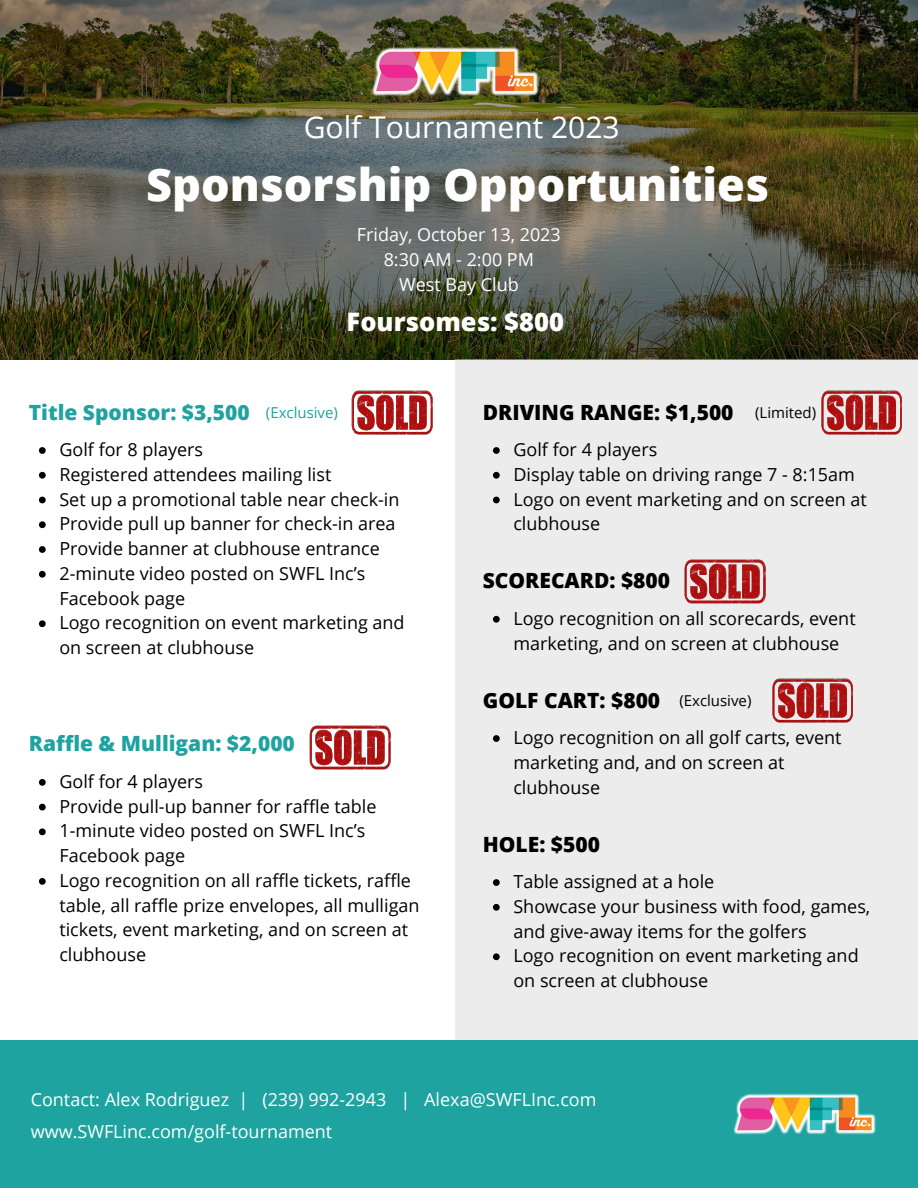
<style>
.page{position:relative;width:918px;height:1188px;background:#fff}
.page>*{position:absolute;margin:0;border:0;box-sizing:border-box;transform-origin:0 0}
.t1{font:800 45px "Open Sans";color:#fff}
.t2{font:30px "Open Sans";color:#fff}
.t3{font:800 25.5px "Open Sans";color:#fff}
.t4{font:800 21px "Open Sans";color:#000}
.t5{font:800 21px "Open Sans";color:#1ea3a1}
.t6{font:18px/24.8px "Open Sans";color:#000}
.t7{font:18px "Open Sans";color:#fff}
.t8{font:15px "Open Sans";color:#000}
.t9{font:15px "Open Sans";color:#1ea3a1}
</style>
<div class="page">
<img style="left:0;top:0;width:918px;height:360px">
<div style="left:455px;top:360px;width:463px;height:754px;background:#ececec"></div>
<div style="left:0;top:1040px;width:918px;height:148px;background:#1ea3a1"></div>
<img style="left:733px;top:1093px;width:143px;height:42px">
<img style="left:371px;top:46px;width:169px;height:52px">
<img style="left:684px;top:559px;width:82px;height:45px">
<svg style="left:685px;top:560px;width:80px;height:43px"></svg>
<svg style="left:493px;top:447px;width:7px;height:7px"></svg>
<svg style="left:493px;top:472px;width:7px;height:7px"></svg>
<svg style="left:493px;top:497px;width:7px;height:6px"></svg>
<svg style="left:39px;top:447px;width:7px;height:7px"></svg>
<svg style="left:39px;top:472px;width:7px;height:7px"></svg>
<svg style="left:39px;top:497px;width:7px;height:6px"></svg>
<svg style="left:39px;top:521px;width:7px;height:7px"></svg>
<svg style="left:39px;top:546px;width:7px;height:7px"></svg>
<svg style="left:39px;top:571px;width:7px;height:7px"></svg>
<svg style="left:39px;top:620px;width:7px;height:7px"></svg>
<svg style="left:39px;top:779px;width:7px;height:7px"></svg>
<svg style="left:39px;top:804px;width:7px;height:6px"></svg>
<svg style="left:39px;top:828px;width:7px;height:7px"></svg>
<svg style="left:39px;top:878px;width:7px;height:7px"></svg>
<svg style="left:493px;top:616px;width:7px;height:7px"></svg>
<svg style="left:493px;top:735px;width:7px;height:7px"></svg>
<svg style="left:493px;top:879px;width:7px;height:7px"></svg>
<svg style="left:493px;top:904px;width:7px;height:7px"></svg>
<svg style="left:493px;top:953px;width:7px;height:7px"></svg>
<img style="left:309px;top:725px;width:82px;height:45px">
<svg style="left:310px;top:726px;width:80px;height:43px"></svg>
<img style="left:351px;top:390px;width:82px;height:45px">
<svg style="left:352px;top:391px;width:80px;height:43px"></svg>
<img style="left:772px;top:678px;width:76px;height:45px">
<svg style="left:773px;top:679px;width:80px;height:43px"></svg>
<img style="left:821px;top:390px;width:76px;height:45px">
<svg style="left:822px;top:391px;width:80px;height:43px"></svg>
<p class="t2" style="left:304px;top:106px;width:317px">Golf Tournament 2023</p>
<p class="t1" style="left:146px;top:153px;width:624px">Sponsorship Opportunities</p>
<p class="t7" style="left:357px;top:222px;width:205px">Friday, October 13, 2023</p>
<p class="t7" style="left:384px;top:247px;width:152px">8:30 AM - 2:00 PM</p>
<p class="t7" style="left:399px;top:271px;width:121px">West Bay Club</p>
<p class="t3" style="left:347px;top:304px;width:219px">Foursomes: $800</p>
<p class="t5" style="left:29px;top:397px;width:223px">Title Sponsor: $3,500</p>
<p class="t9" style="left:266px;top:402px;width:74px">(Exclusive)</p>
<p class="t6" style="left:59px;top:437px;width:145px">Golf for 8 players</p>
<p class="t6" style="left:59px;top:462px;width:273px">Registered attendees mailing list</p>
<p class="t6" style="left:59px;top:486px;width:342px">Set up a promotional table near check-in</p>
<p class="t6" style="left:59px;top:511px;width:338px">Provide pull up banner for check-in area</p>
<p class="t6" style="left:59px;top:536px;width:322px">Provide banner at clubhouse entrance</p>
<p class="t6" style="left:59px;top:561px;width:307px">2-minute video posted on SWFL Inc’s<br>Facebook page</p>
<p class="t6" style="left:59px;top:610px;width:347px">Logo recognition on event marketing and on screen at clubhouse</p>
<p class="t5" style="left:29px;top:729px;width:268px">Raffle &amp; Mulligan: $2,000</p>
<p class="t6" style="left:59px;top:769px;width:145px">Golf for 4 players</p>
<p class="t6" style="left:59px;top:793px;width:319px">Provide pull-up banner for raffle table</p>
<p class="t6" style="left:59px;top:818px;width:307px">1-minute video posted on SWFL Inc’s<br>Facebook page</p>
<p class="t6" style="left:59px;top:868px;width:362px">Logo recognition on all raffle tickets, raffle table, all raffle prize envelopes, all mulligan tickets, event marketing, and on screen at clubhouse</p>
<p class="t4" style="left:483px;top:397px;width:252px">DRIVING RANGE: $1,500</p>
<p class="t6" style="left:513px;top:437px;width:145px">Golf for 4 players</p>
<p class="t6" style="left:513px;top:462px;width:343px">Display table on driving range 7 - 8:15am</p>
<p class="t6" style="left:513px;top:486px;width:355px">Logo on event marketing and on screen at clubhouse</p>
<p class="t8" style="left:755px;top:402px;width:63px">(Limited)</p>
<p class="t4" style="left:483px;top:566px;width:189px">SCORECARD: $800</p>
<p class="t6" style="left:513px;top:606px;width:344px">Logo recognition on all scorecards, event marketing, and on screen at clubhouse</p>
<p class="t4" style="left:483px;top:685px;width:179px">GOLF CART: $800</p>
<p class="t6" style="left:513px;top:725px;width:330px">Logo recognition on all golf carts, event marketing and, and on screen at clubhouse</p>
<p class="t8" style="left:679px;top:690px;width:74px">(Exclusive)</p>
<p class="t4" style="left:483px;top:829px;width:119px">HOLE: $500</p>
<p class="t6" style="left:513px;top:869px;width:202px">Table assigned at a hole</p>
<p class="t6" style="left:513px;top:894px;width:358px">Showcase your business with food, games, and give-away items for the golfers</p>
<p class="t6" style="left:513px;top:943px;width:347px">Logo recognition on event marketing and on screen at clubhouse</p>
<p class="t7" style="left:31px;top:1086px;width:567px">Contact: Alex Rodriguez | (239) 992-2943 | Alexa@SWFLInc.com</p>
<p class="t7" style="left:31px;top:1119px;width:303px">www.SWFLinc.com/golf-tournament</p>
</div>
